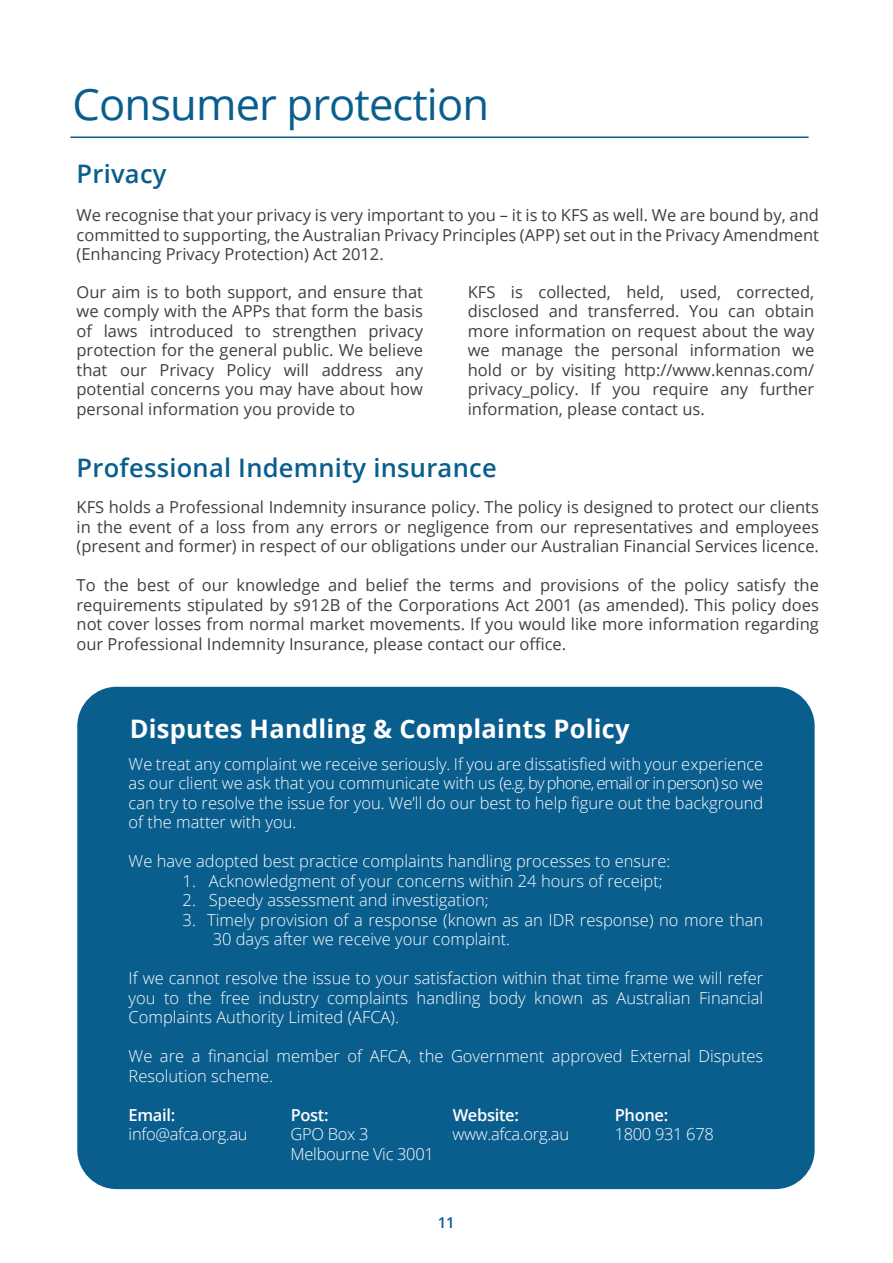
<style>
.page{position:relative;width:893px;height:1263px;background:#fff}
.page>*{position:absolute;margin:0;border:0;box-sizing:border-box;transform-origin:0 0}
.t1{font:43.5px "Open Sans";letter-spacing:-.02em;color:#0a5e8e}
.t2{font:600 25.5px "Open Sans";letter-spacing:.01em;color:#0a5e8e}
.t3{font:700 25.5px "Open Sans";letter-spacing:.01em;color:#fff}
.t4{font:16.5px/19.5px "Open Sans";color:#404041;text-align:justify}
.t5{font:300 16.5px/19.5px "Open Sans";color:#fff;text-align:justify}
.t6{font:300 16.5px "Open Sans";letter-spacing:-.02em;color:#fff}
.t7{font:600 16.5px "Open Sans";letter-spacing:-.02em;color:#fff}
.t8{font:600 15px "Open Sans";color:#0a5e8e}
</style>
<div class="page">
<div style="left:77px;top:687px;width:738px;height:502px;background:#0a5e8e;border-radius:39px"></div>
<hr style="left:70px;top:136px;width:739px;height:2px;background:#0a5e8e">
<h1 class="t1" style="left:73px;top:75px;width:418px">Consumer protection</h1>
<h2 class="t2" style="left:77px;top:156px;width:92px">Privacy</h2>
<p class="t4" style="left:77px;top:205px;width:744px">We recognise that your privacy is very important to you – it is to KFS as well. We are bound by, and committed to supporting, the Australian Privacy Principles (APP) set out in the Privacy Amendment (Enhancing Privacy Protection) Act 2012.</p>
<p class="t4" style="left:77px;top:281px;width:348px">Our aim is to both support, and ensure that we comply with the APPs that form the basis of laws introduced to strengthen privacy protection for the general public. We believe that our Privacy Policy will address any potential concerns you may have about how personal information you provide to</p>
<p class="t4" style="left:468px;top:281px;width:348px">KFS is collected, held, used, corrected, disclosed and transferred. You can obtain more information on request about the way we manage the personal information we hold or by visiting http://www.kennas.com/ privacy_policy. If you require any further information, please contact us.</p>
<h2 class="t2" style="left:77px;top:450px;width:422px">Professional Indemnity insurance</h2>
<p class="t4" style="left:77px;top:497px;width:744px">KFS holds a Professional Indemnity insurance policy. The policy is designed to protect our clients in the event of a loss from any errors or negligence from our representatives and employees (present and former) in respect of our obligations under our Australian Financial Services licence.</p>
<p class="t4" style="left:77px;top:575px;width:744px">To the best of our knowledge and belief the terms and provisions of the policy satisfy the requirements stipulated by s912B of the Corporations Act 2001 (as amended). This policy does not cover losses from normal market movements. If you would like more information regarding our Professional Indemnity Insurance, please contact our office.</p>
<h2 class="t3" style="left:130px;top:711px;width:502px">Disputes Handling &amp; Complaints Policy</h2>
<p class="t5" style="left:129px;top:753px;width:636px">We treat any complaint we receive seriously. If you are dissatisfied with your experience as our client we ask that you communicate with us (e.g. by phone, email or in person) so we can try to resolve the issue for you. We’ll do our best to help figure out the background of the matter with you.</p>
<p class="t5" style="left:129px;top:851px;width:543px">We have adopted best practice complaints handling processes to ensure:</p>
<p class="t5" style="left:183px;top:870px;width:482px">1. Acknowledgment of your concerns within 24 hours of receipt;</p>
<p class="t5" style="left:183px;top:890px;width:308px">2. Speedy assessment and investigation;</p>
<p class="t5" style="left:213px;top:909px;width:552px;text-indent:-30px">3. Timely provision of a response (known as an IDR response) no more than<br>30 days after we receive your complaint.</p>
<p class="t5" style="left:129px;top:968px;width:636px">If we cannot resolve the issue to your satisfaction within that time frame we will refer you to the free industry complaints handling body known as Australian Financial Complaints Authority Limited (AFCA).</p>
<p class="t5" style="left:129px;top:1046px;width:636px">We are a financial member of AFCA, the Government approved External Disputes<br>Resolution scheme.</p>
<p class="t7" style="left:129px;top:1103px;width:48px">Email:</p>
<p class="t7" style="left:291px;top:1103px;width:39px">Post:</p>
<p class="t7" style="left:453px;top:1103px;width:68px">Website:</p>
<p class="t7" style="left:615px;top:1103px;width:55px">Phone:</p>
<p class="t6" style="left:129px;top:1123px;width:121px">info@afca.org.au</p>
<p class="t5" style="left:291px;top:1124px;width:79px">GPO Box 3</p>
<p class="t6" style="left:453px;top:1123px;width:118px">www.afca.org.au</p>
<p class="t6" style="left:615px;top:1123px;width:101px">1800 931 678</p>
<p class="t6" style="left:291px;top:1142px;width:145px">Melbourne Vic 3001</p>
<p class="t8" style="left:438px;top:1212px;width:19px">11</p>
</div>
